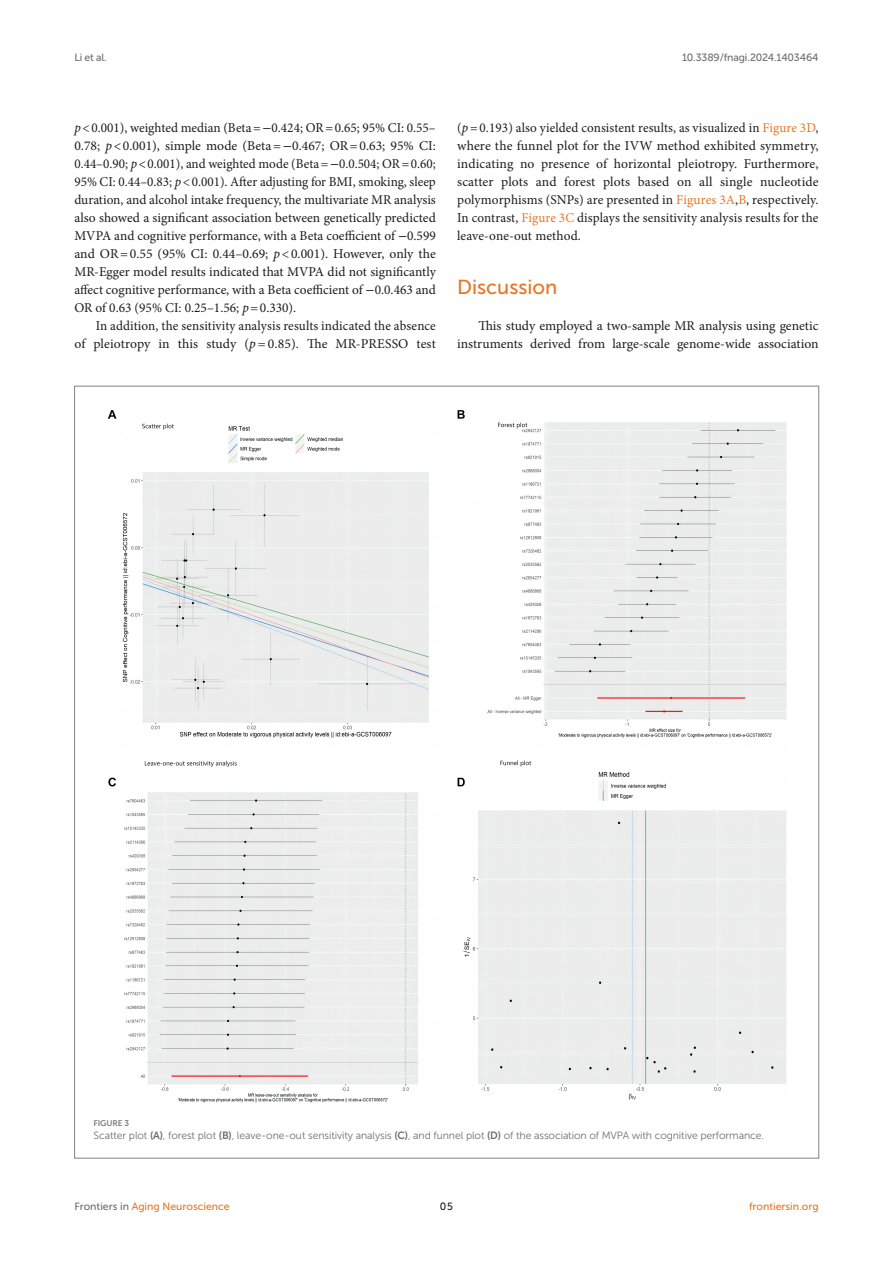
<style>
.page{position:relative;width:893px;height:1263px;background:#fff}
.page>*{position:absolute;margin:0;border:0;box-sizing:border-box;transform-origin:0 0}
.HEAD_1{font:20.25px "Museo Sans 500";color:#e87626}
.TEXT{font:13.5px/18px "Minion Pro";letter-spacing:.005em;color:#1b1c1b;text-align:justify}
.TEXT_FLUSH{font:13.5px/18px "Minion Pro";color:#1b1c1b;text-align:right}
.FIG_LEG{font:10.5px "Museo Sans 300";letter-spacing:-.01em;color:#706f70}
.t1{font:10.5px "Museo Sans 500";color:#e87626}
.t2{font:10.5px "Museo Sans 500";letter-spacing:-.015em;color:#706f70}
.t3{font:10.5px "Museo Sans 500";color:#1b1c1b}
.FIG_HD{font:8.25px "Museo Sans 700";letter-spacing:-.01em;color:#7e7f7f}
.s1{font-style:italic}
.s2{font-family:"STIX General"}
.s3{color:#e87626}
.s4{font-family:"Museo Sans 700"}
.s5{color:#706f70}
</style>
<div class="page">
<img style="left:108px;top:410px;width:679px;height:693px">
<p class="t2" style="left:74px;top:51px;width:34px">Li et al.</p>
<p class="t2" style="left:682px;top:51px;width:138px">10.3389/fnagi.2024.1403464</p>
<p class="TEXT" style="left:74px;top:119px;width:363px"><span class="s1">p</span>&lt;0.001), weighted median (Beta=<span class="s2">−</span>0.424; OR=0.65; 95% CI: 0.55– 0.78; <span class="s1">p</span>&lt;0.001), simple mode (Beta=<span class="s2">−</span>0.467; OR=0.63; 95% CI:<br>0.44–0.90; <span class="s1">p</span>&lt;0.001), and weighted mode (Beta=<span class="s2">−</span>0.0.504; OR=0.60; 95% CI: 0.44–0.83; <span class="s1">p</span>&lt;0.001). After adjusting for BMI, smoking, sleep duration, and alcohol intake frequency, the multivariate MR analysis also showed a significant association between genetically predicted MVPA and cognitive performance, with a Beta coefficient of <span class="s2">−</span>0.599 and OR=0.55 (95% CI: 0.44–0.69; <span class="s1">p</span>&lt;0.001). However, only the MR-Egger model results indicated that MVPA did not significantly affect cognitive performance, with a Beta coefficient of <span class="s2">−</span>0.0.463 and OR of 0.63 (95% CI: 0.25–1.56; <span class="s1">p</span>=0.330).</p>
<p class="TEXT" style="left:74px;top:317px;width:363px;text-align:right">In addition, the sensitivity analysis results indicated the absence<br>of pleiotropy in this study (<span class="s1">p</span>=0.85). The MR-PRESSO test</p>
<p class="TEXT" style="left:457px;top:119px;width:363px">(<span class="s1">p</span>=0.193) also yielded consistent results, as visualized in <span class="s3">Figure 3D</span>, where the funnel plot for the IVW method exhibited symmetry, indicating no presence of horizontal pleiotropy. Furthermore, scatter plots and forest plots based on all single nucleotide polymorphisms (SNPs) are presented in <span class="s3">Figures 3A</span>,<span class="s3">B</span>, respectively.<br>In contrast, <span class="s3">Figure 3C</span> displays the sensitivity analysis results for the leave-one-out method.</p>
<p class="HEAD_1" style="left:457px;top:276px;width:102px">Discussion</p>
<p class="TEXT_FLUSH" style="left:457px;top:317px;width:363px">This study employed a two-sample MR analysis using genetic instruments derived from large-scale genome-wide association</p>
<p class="FIG_HD" style="left:94px;top:1118px;width:37px">FIGURE 3</p>
<p class="FIG_LEG" style="left:94px;top:1130px;width:672px">Scatter plot <span class="s4">(A)</span>, forest plot <span class="s4">(B)</span>, leave-one-out sensitivity analysis <span class="s4">(C)</span>, and funnel plot <span class="s4">(D)</span> of the association of MVPA with cognitive performance.</p>
<p class="t1" style="left:74px;top:1200px;width:157px"><span class="s5">Frontiers in</span> Aging Neuroscience</p>
<p class="t3" style="left:440px;top:1200px;width:14px">05</p>
<p class="t1" style="left:749px;top:1200px;width:71px">frontiersin.org</p>
</div>
